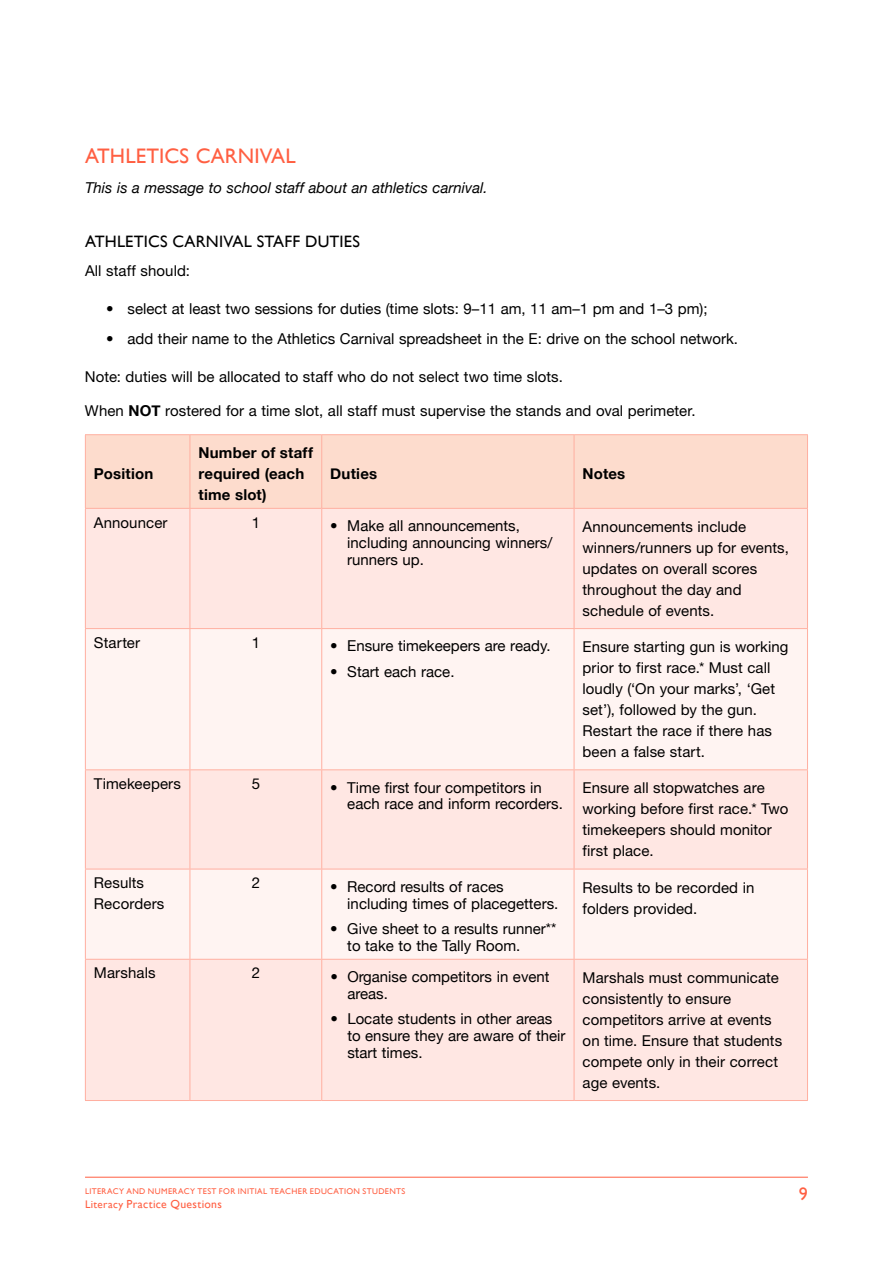
<style>
.page{position:relative;width:893px;height:1263px;background:#fff}
.page>*{position:absolute;margin:0;border:0;box-sizing:border-box;transform-origin:0 0}
.t1{font:21px "Gill Sans";letter-spacing:.005em;color:#ff5f42}
.t2{font:18px "Gill Sans";color:#ff5f42}
.t3{font:16.5px "Gill Sans";letter-spacing:.01em;color:#000}
.t4{font:15px/21px "Helvetica Neue LT Std";letter-spacing:.005em;color:#000}
.t5{font:15px/16.8px "Helvetica Neue";color:#000}
.t6{font:700 15px/21px "Helvetica Neue";letter-spacing:.015em;color:#000}
.t7{font:italic 15px "Helvetica Neue";color:#000}
.t8{font:11.7px "Gill Sans";letter-spacing:.03em;color:#ff5f42}
.t9{font:8.25px "Gill Sans";letter-spacing:.04em;color:#ff5f42}
.s1{font-family:"Helvetica Neue LT Std"}
.s2{font-family:"Helvetica Neue";font-weight:700}
.s3{font-size:10.95px}
</style>
<div class="page">
<hr style="left:85px;top:1177px;width:723px;height:1px;background:#ff5f42">
<div style="left:86px;top:435px;width:721px;height:73px;background:#fddccd"></div>
<div style="left:86px;top:509px;width:721px;height:591px;background:#ffe7e3"></div>
<svg style="left:86px;top:629px;width:721px;height:330px;fill:#fff4f2"></svg>
<hr style="left:85px;top:509px;width:1px;height:119px;background:#ffafa0">
<hr style="left:190px;top:509px;width:1px;height:119px;background:#ffafa0">
<hr style="left:321px;top:509px;width:1px;height:119px;background:#ffafa0">
<hr style="left:574px;top:509px;width:1px;height:119px;background:#ffafa0">
<hr style="left:807px;top:509px;width:1px;height:119px;background:#ffafa0">
<hr style="left:85px;top:628px;width:105px;height:1px;background:#ffafa0">
<hr style="left:85px;top:629px;width:1px;height:140px;background:#ffafa0">
<hr style="left:190px;top:628px;width:132px;height:1px;background:#ffafa0">
<hr style="left:190px;top:629px;width:1px;height:140px;background:#ffafa0">
<hr style="left:322px;top:628px;width:252px;height:1px;background:#ffafa0">
<hr style="left:321px;top:629px;width:1px;height:140px;background:#ffafa0">
<hr style="left:574px;top:628px;width:234px;height:1px;background:#ffafa0">
<hr style="left:574px;top:629px;width:1px;height:140px;background:#ffafa0">
<hr style="left:807px;top:629px;width:1px;height:140px;background:#ffafa0">
<hr style="left:85px;top:769px;width:105px;height:1px;background:#ffafa0">
<hr style="left:85px;top:770px;width:1px;height:99px;background:#ffafa0">
<hr style="left:190px;top:769px;width:132px;height:1px;background:#ffafa0">
<hr style="left:190px;top:770px;width:1px;height:99px;background:#ffafa0">
<hr style="left:322px;top:769px;width:252px;height:1px;background:#ffafa0">
<hr style="left:321px;top:770px;width:1px;height:99px;background:#ffafa0">
<hr style="left:574px;top:769px;width:234px;height:1px;background:#ffafa0">
<hr style="left:574px;top:770px;width:1px;height:99px;background:#ffafa0">
<hr style="left:807px;top:770px;width:1px;height:99px;background:#ffafa0">
<hr style="left:85px;top:869px;width:105px;height:1px;background:#ffafa0">
<hr style="left:85px;top:869px;width:1px;height:90px;background:#ffafa0">
<hr style="left:190px;top:869px;width:132px;height:1px;background:#ffafa0">
<hr style="left:190px;top:869px;width:1px;height:90px;background:#ffafa0">
<hr style="left:322px;top:869px;width:252px;height:1px;background:#ffafa0">
<hr style="left:321px;top:869px;width:1px;height:90px;background:#ffafa0">
<hr style="left:574px;top:869px;width:234px;height:1px;background:#ffafa0">
<hr style="left:574px;top:869px;width:1px;height:90px;background:#ffafa0">
<hr style="left:807px;top:869px;width:1px;height:90px;background:#ffafa0">
<hr style="left:85px;top:959px;width:105px;height:1px;background:#ffafa0">
<hr style="left:85px;top:960px;width:1px;height:140px;background:#ffafa0">
<hr style="left:190px;top:959px;width:132px;height:1px;background:#ffafa0">
<hr style="left:190px;top:960px;width:1px;height:140px;background:#ffafa0">
<hr style="left:322px;top:959px;width:252px;height:1px;background:#ffafa0">
<hr style="left:321px;top:960px;width:1px;height:140px;background:#ffafa0">
<hr style="left:574px;top:959px;width:234px;height:1px;background:#ffafa0">
<hr style="left:574px;top:960px;width:1px;height:140px;background:#ffafa0">
<hr style="left:807px;top:960px;width:1px;height:140px;background:#ffafa0">
<hr style="left:85px;top:1100px;width:105px;height:1px;background:#ffafa0">
<hr style="left:190px;top:1100px;width:132px;height:1px;background:#ffafa0">
<hr style="left:322px;top:1100px;width:252px;height:1px;background:#ffafa0">
<hr style="left:574px;top:1100px;width:234px;height:1px;background:#ffafa0">
<hr style="left:85px;top:434px;width:105px;height:1px;background:#ffafa0">
<hr style="left:85px;top:435px;width:1px;height:73px;background:#ffafa0">
<hr style="left:190px;top:434px;width:132px;height:1px;background:#ffafa0">
<hr style="left:190px;top:435px;width:1px;height:73px;background:#ffafa0">
<hr style="left:322px;top:434px;width:252px;height:1px;background:#ffafa0">
<hr style="left:321px;top:435px;width:1px;height:73px;background:#ffafa0">
<hr style="left:574px;top:434px;width:234px;height:1px;background:#ffafa0">
<hr style="left:574px;top:435px;width:1px;height:73px;background:#ffafa0">
<hr style="left:807px;top:435px;width:1px;height:73px;background:#ffafa0">
<hr style="left:85px;top:508px;width:105px;height:1px;background:#ffafa0">
<hr style="left:190px;top:508px;width:132px;height:1px;background:#ffafa0">
<hr style="left:322px;top:508px;width:252px;height:1px;background:#ffafa0">
<hr style="left:574px;top:508px;width:234px;height:1px;background:#ffafa0">
<h1 class="t1" style="left:85px;top:144px;width:212px">ATHLETICS CARNIVAL</h1>
<p class="t7" style="left:85px;top:177px;width:404px">This is a message to school staff about an athletics carnival.</p>
<p class="t3" style="left:85px;top:231px;width:276px">ATHLETICS CARNIVAL STAFF DUTIES</p>
<p class="t4" style="left:85px;top:260px;width:106px">All staff should:</p>
<p class="t5" style="left:106px;top:301px;width:603px"><span class="s1">•</span> select at least two sessions for duties (time slots: 9–11 am, 11 am–1 pm and 1–3 pm);</p>
<p class="t5" style="left:106px;top:331px;width:633px"><span class="s1">•</span> add their name to the Athletics Carnival spreadsheet in the E: drive on the school network.</p>
<p class="t4" style="left:85px;top:366px;width:479px">Note: duties will be allocated to staff who do not select two time slots.</p>
<p class="t4" style="left:85px;top:399px;width:612px">When <span class="s2">NOT</span> rostered for a time slot, all staff must supervise the stands and oval perimeter.</p>
<p class="t6" style="left:94px;top:463px;width:61px">Position</p>
<p class="t6" style="left:198px;top:442px;width:116px">Number of staff required (each time slot)</p>
<p class="t6" style="left:330px;top:463px;width:48px">Duties</p>
<p class="t6" style="left:583px;top:463px;width:44px">Notes</p>
<p class="t4" style="left:94px;top:511px;width:75px">Announcer</p>
<p class="t4" style="left:252px;top:511px;width:10px">1</p>
<p class="t5" style="left:347px;top:518px;width:207px;text-indent:-17px"><span class="s1">•</span> Make all announcements, including announcing winners/ runners up.</p>
<p class="t4" style="left:583px;top:516px;width:208px">Announcements include winners/runners up for events, updates on overall scores throughout the day and schedule of events.</p>
<p class="t4" style="left:94px;top:632px;width:48px">Starter</p>
<p class="t4" style="left:252px;top:632px;width:10px">1</p>
<p class="t5" style="left:330px;top:638px;width:222px"><span class="s1">•</span> Ensure timekeepers are ready.</p>
<p class="t5" style="left:330px;top:664px;width:126px"><span class="s1">•</span> Start each race.</p>
<p class="t4" style="left:583px;top:636px;width:207px">Ensure starting gun is working prior to first race.* Must call loudly (‘On your marks’, ‘Get set’), followed by the gun.<br>Restart the race if there has been a false start.</p>
<p class="t4" style="left:94px;top:773px;width:89px">Timekeepers</p>
<p class="t4" style="left:252px;top:773px;width:10px">5</p>
<p class="t5" style="left:347px;top:780px;width:217px;text-indent:-17px"><span class="s1">•</span> Time first four competitors in each race and inform recorders.</p>
<p class="t4" style="left:583px;top:777px;width:207px">Ensure all stopwatches are working before first race.* Two timekeepers should monitor first place.</p>
<p class="t4" style="left:94px;top:872px;width:72px">Results<br>Recorders</p>
<p class="t4" style="left:252px;top:872px;width:10px">2</p>
<p class="t5" style="left:347px;top:879px;width:213px;text-indent:-17px"><span class="s1">•</span> Record results of races including times of placegetters.</p>
<p class="t5" style="left:347px;top:921px;width:211px;text-indent:-17px"><span class="s1">•</span> Give sheet to a results runner** to take to the Tally Room.</p>
<p class="t4" style="left:583px;top:876px;width:173px">Results to be recorded in folders provided.</p>
<p class="t4" style="left:94px;top:962px;width:63px">Marshals</p>
<p class="t4" style="left:252px;top:962px;width:10px">2</p>
<p class="t5" style="left:347px;top:969px;width:204px;text-indent:-17px"><span class="s1">•</span> Organise competitors in event areas.</p>
<p class="t5" style="left:347px;top:1011px;width:220px;text-indent:-17px"><span class="s1">•</span> Locate students in other areas to ensure they are aware of their start times.</p>
<p class="t4" style="left:583px;top:967px;width:201px">Marshals must communicate consistently to ensure competitors arrive at events on time. Ensure that students compete only in their correct age events.</p>
<p class="t9" style="left:85px;top:1186px;width:322px">LITERACY AND NUMERACY TEST FOR INITIAL TEACHER EDUCATION STUDENTS</p>
<p class="t8" style="left:85px;top:1197px;width:138px"><span class="s3">Literacy</span> Practice Questions</p>
<p class="t2" style="left:799px;top:1183px;width:10px">9</p>
</div>
